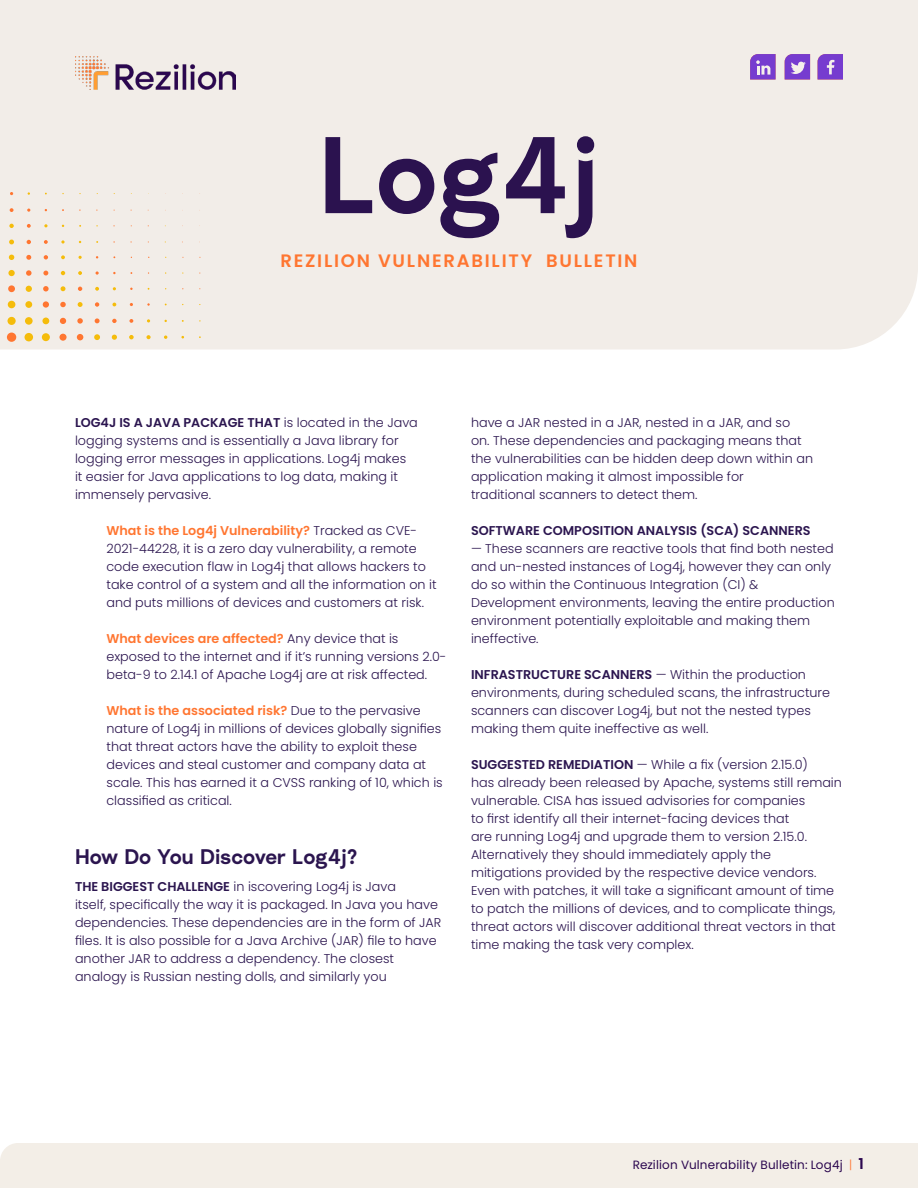
<style>
.page{position:relative;width:918px;height:1188px;background:#fff}
.page>*{position:absolute;margin:0;border:0;box-sizing:border-box;transform-origin:0 0}
.t1{font:600 108px "Radial";color:#2b124f}
.t2{font:600 21px "Radial";color:#2b154f}
.t3{font:600 18px "Poppins";letter-spacing:.1em;color:#ff7631}
.t4{font:300 12.75px/18px "Poppins";color:#2b154f}
.t5{font:600 12.75px "Poppins";color:#2b154f}
.t6{font:12px "Poppins";letter-spacing:.015em;color:#2b074f}
.s1{font-weight:600}
.s2{font-weight:600;color:#ff7631}
.s3{font-weight:300;color:#ff7631}
.s4{font-weight:600;font-size:15px}
</style>
<div class="page">
<div style="left:0;top:1143px;width:918px;height:45px;background:#f3eee7"></div>
<div style="left:0;top:0;width:918px;height:350px;background:#f2ede8"></div>
<img style="left:75px;top:56px;width:161px;height:34px">
<div style="left:8px;top:317px;width:8px;height:8px;background:#f5bc0b;border-radius:50%"></div>
<div style="left:25px;top:317px;width:8px;height:8px;background:#f5bc0b;border-radius:50%"></div>
<div style="left:42px;top:318px;width:7px;height:6px;background:#f5bc0b;border-radius:50%"></div>
<svg style="left:60px;top:318px;width:6px;height:6px"></svg>
<svg style="left:77px;top:318px;width:6px;height:6px"></svg>
<svg style="left:95px;top:318px;width:5px;height:5px"></svg>
<svg style="left:112px;top:319px;width:5px;height:4px"></svg>
<svg style="left:129px;top:319px;width:4px;height:4px"></svg>
<div style="left:8px;top:301px;width:7px;height:7px;background:#f5bc0b;border-radius:50%"></div>
<div style="left:25px;top:301px;width:7px;height:7px;background:#f5bc0b;border-radius:50%"></div>
<div style="left:43px;top:301px;width:6px;height:7px;background:#ff7631;border-radius:50%"></div>
<svg style="left:60px;top:302px;width:6px;height:5px"></svg>
<svg style="left:78px;top:302px;width:5px;height:5px"></svg>
<svg style="left:95px;top:302px;width:4px;height:5px"></svg>
<svg style="left:112px;top:303px;width:4px;height:3px"></svg>
<div style="left:8px;top:285px;width:7px;height:7px;background:#ff7631;border-radius:50%"></div>
<svg style="left:26px;top:286px;width:6px;height:6px"></svg>
<svg style="left:43px;top:286px;width:6px;height:5px"></svg>
<svg style="left:61px;top:286px;width:4px;height:5px"></svg>
<svg style="left:78px;top:287px;width:4px;height:4px"></svg>
<svg style="left:95px;top:287px;width:4px;height:4px"></svg>
<div style="left:8px;top:270px;width:7px;height:6px;background:#f5bc0b;border-radius:50%"></div>
<svg style="left:26px;top:270px;width:6px;height:6px"></svg>
<svg style="left:43px;top:271px;width:5px;height:4px"></svg>
<svg style="left:61px;top:271px;width:4px;height:4px"></svg>
<svg style="left:78px;top:271px;width:4px;height:4px"></svg>
<svg style="left:96px;top:271px;width:3px;height:4px"></svg>
<svg style="left:9px;top:255px;width:5px;height:5px"></svg>
<svg style="left:26px;top:255px;width:5px;height:5px"></svg>
<svg style="left:44px;top:255px;width:4px;height:4px"></svg>
<svg style="left:61px;top:255px;width:4px;height:4px"></svg>
<svg style="left:9px;top:240px;width:5px;height:4px"></svg>
<svg style="left:27px;top:240px;width:4px;height:4px"></svg>
<svg style="left:9px;top:224px;width:5px;height:4px"></svg>
<svg style="left:27px;top:224px;width:4px;height:4px"></svg>
<svg style="left:10px;top:208px;width:4px;height:4px"></svg>
<div style="left:7px;top:333px;width:9px;height:9px;background:#ff7631;border-radius:50%"></div>
<div style="left:25px;top:333px;width:8px;height:8px;background:#f5bc0b;border-radius:50%"></div>
<div style="left:42px;top:333px;width:8px;height:8px;background:#f5bc0b;border-radius:50%"></div>
<div style="left:59px;top:334px;width:8px;height:7px;background:#ff7631;border-radius:50%"></div>
<svg style="left:77px;top:334px;width:6px;height:6px"></svg>
<svg style="left:94px;top:334px;width:6px;height:6px"></svg>
<svg style="left:112px;top:335px;width:5px;height:5px"></svg>
<svg style="left:129px;top:335px;width:5px;height:4px"></svg>
<svg style="left:146px;top:335px;width:5px;height:4px"></svg>
<svg style="left:164px;top:335px;width:3px;height:4px"></svg>
<svg style="left:44px;top:224px;width:4px;height:3px"></svg>
<svg style="left:44px;top:240px;width:4px;height:4px"></svg>
<svg style="left:61px;top:240px;width:4px;height:4px"></svg>
<svg style="left:785px;top:54px;width:25px;height:26px"></svg>
<svg style="left:818px;top:54px;width:25px;height:26px"></svg>
<svg style="left:750px;top:54px;width:26px;height:26px"></svg>
<h1 class="t1" style="left:319px;top:101px;width:282px">Log4j</h1>
<h3 class="t3" style="left:280px;top:250px;width:359px">REZILION VULNERABILITY BULLETIN</h3>
<p class="t4" style="left:75px;top:414px;width:344px"><span class="s1">LOG4J IS A JAVA PACKAGE THAT</span> is located in the Java logging systems and is essentially a Java library for logging error messages in applications. Log4j makes<br>it easier for Java applications to log data, making it immensely pervasive.</p>
<p class="t4" style="left:107px;top:522px;width:332px"><span class="s2">What is the Log4j Vulnerability?</span> Tracked as CVE-2021-44228, it is a zero day vulnerability, a remote code execution flaw in Log4j that allows hackers to take control of a system and all the information on it and puts millions of devices and customers at risk.</p>
<p class="t4" style="left:107px;top:630px;width:341px"><span class="s2">What devices are affected?</span> Any device that is exposed to the internet and if it’s running versions 2.0- beta-9 to 2.14.1 of Apache Log4j are at risk affected.</p>
<p class="t4" style="left:107px;top:702px;width:338px"><span class="s2">What is the associated risk?</span> Due to the pervasive nature of Log4j in millions of devices globally signifies that threat actors have the ability to exploit these devices and steal customer and company data at scale. This has earned it a CVSS ranking of 10, which is classified as critical.</p>
<h2 class="t2" style="left:75px;top:842px;width:284px">How Do You Discover Log4j?</h2>
<p class="t4" style="left:75px;top:877px;width:368px"><span class="s1">THE BIGGEST CHALLENGE</span> in iscovering Log4j is Java<br>itself, specifically the way it is packaged. In Java you have dependencies. These dependencies are in the form of JAR files. It is also possible for a Java Archive (JAR) file to have another JAR to address a dependency. The closest analogy is Russian nesting dolls, and similarly you</p>
<p class="t4" style="left:471px;top:414px;width:344px">have a JAR nested in a JAR, nested in a JAR, and so<br>on. These dependencies and packaging means that the vulnerabilities can be hidden deep down within an application making it almost impossible for<br>traditional scanners to detect them.</p>
<p class="t5" style="left:471px;top:524px;width:341px">SOFTWARE COMPOSITION ANALYSIS (SCA) SCANNERS</p>
<p class="t4" style="left:471px;top:540px;width:365px">— These scanners are reactive tools that find both nested and un-nested instances of Log4j, however they can only do so within the Continuous Integration (CI) &amp; Development environments, leaving the entire production environment potentially exploitable and making them ineffective.</p>
<p class="t4" style="left:471px;top:666px;width:361px"><span class="s1">INFRASTRUCTURE SCANNERS</span> — Within the production environments, during scheduled scans, the infrastructure scanners can discover Log4j, but not the nested types making them quite ineffective as well.</p>
<p class="t4" style="left:471px;top:756px;width:372px"><span class="s1">SUGGESTED REMEDIATION</span> — While a fix (version 2.15.0)<br>has already been released by Apache, systems still remain vulnerable. CISA has issued advisories for companies<br>to first identify all their internet-facing devices that<br>are running Log4j and upgrade them to version 2.15.0.<br>Alternatively they should immediately apply the mitigations provided by the respective device vendors.<br>Even with patches, it will take a significant amount of time to patch the millions of devices, and to complicate things, threat actors will discover additional threat vectors in that time making the task very complex.</p>
<p class="t6" style="left:633px;top:1158px;width:233px">Rezilion Vulnerability Bulletin: Log4j <span class="s3">|</span> <span class="s4">1</span></p>
</div>
